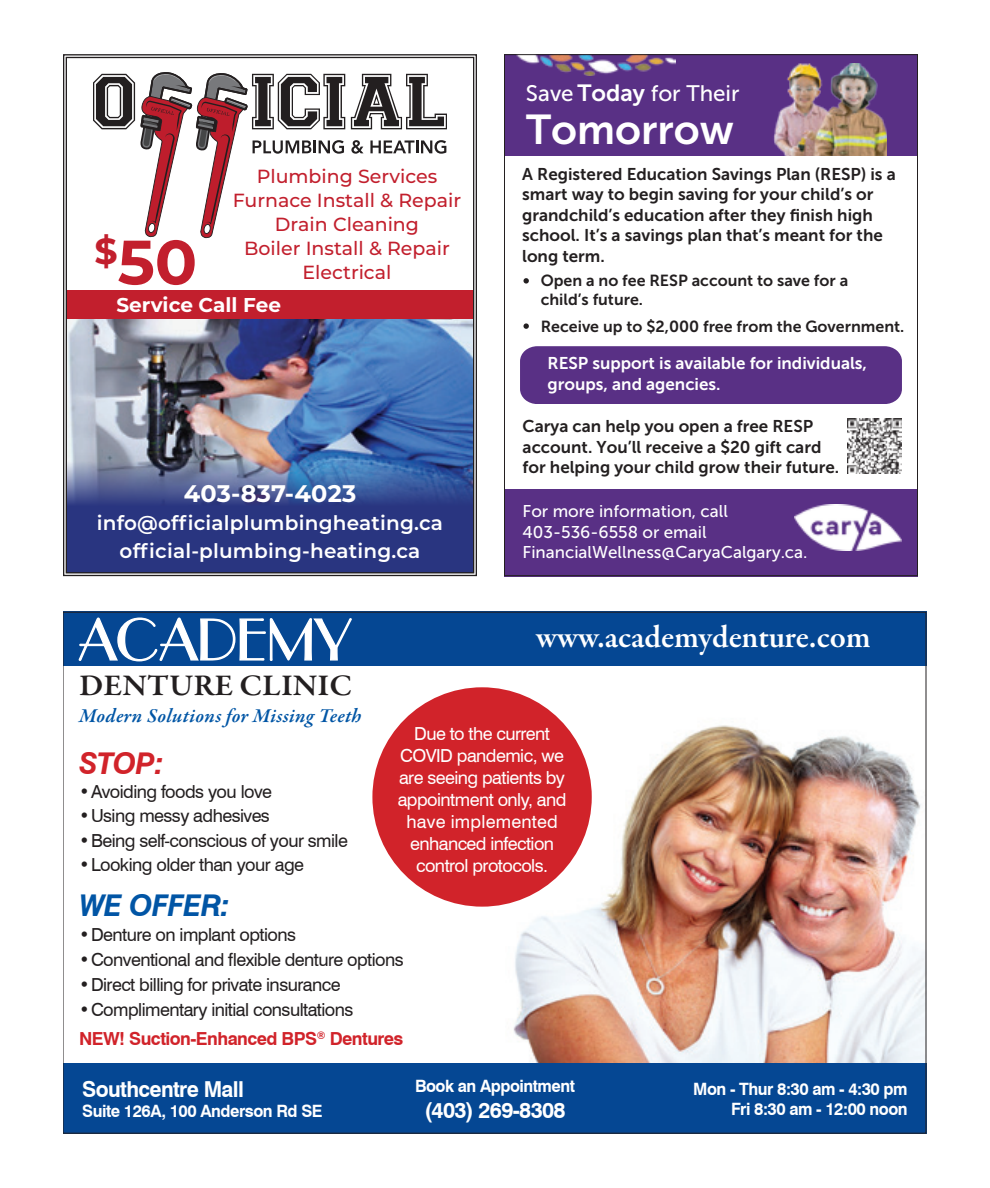
<style>
.page{position:relative;width:990px;height:1188px;background:#fff}
.page>*{position:absolute;margin:0;border:0;box-sizing:border-box;transform-origin:0 0}
.t1{font:700 62.4px "Montserrat";color:#c21f2d}
.t2{font:55.8px "Parisian BT";color:#fff;scale:1.05 1}
.t3{font:41.6px "Museo Sans 700";color:#fff}
.t4{font:600 32px "Garamond Premr Pro";letter-spacing:-.005em;color:#fff}
.t5{font:600 30.4px "Garamond Premr Pro";letter-spacing:.005em;color:#231f20;scale:1.05 1}
.t6{font:italic 700 30px "Swiss 721 BT";letter-spacing:-.03em;color:#0155a5}
.t7{font:italic 700 30px "Swiss 721 BT";color:#d1232a}
.t8{font:700 24px "Montserrat";letter-spacing:.01em;color:#fff}
.t9{font:22.4px "Museo Sans 500";color:#fff}
.t10{font:700 22px "Swiss 721 BT";letter-spacing:-.03em;color:#fff}
.t11{font:600 20px/28.4px "Montserrat";letter-spacing:.01em;color:#fff;text-align:center}
.t12{font:italic 600 20px "Garamond Premr Pro";letter-spacing:.015em;color:#0155a5}
.t13{font:700 20px "Montserrat";color:#fff}
.t14{font:500 19px/24px "Montserrat";color:#c21f2d;text-align:center}
.t15{font:18px/29px "Swiss 721 BT";letter-spacing:-.03em;color:#231f20}
.t16{font:18px/22px "Swiss 721 BT";letter-spacing:-.03em;color:#fff;text-align:center}
.t17{font:17px/20.4px "Museo Sans 700";color:#231f20}
.t18{font:700 17px/20.4px "Swiss 721 BT";letter-spacing:-.03em;color:#fff;text-align:right}
.t19{font:17px/20.4px "Museo Sans 500";color:#fff}
.t20{font:17px/20.4px "Museo Sans 700";color:#fff}
.t21{font:16px/19.2px "Museo Sans 700";color:#231f20}
.s1{font-family:"Museo Sans 700";font-size:23.4px}
.s2{font-weight:700;color:#d1232a}
</style>
<div class="page">
<img style="left:63px;top:54px;width:414px;height:522px">
<img style="left:513px;top:694px;width:414px;height:369px">
<div style="left:63px;top:612px;width:864px;height:54px;background:#054793"></div>
<svg style="left:78px;top:617px;width:274px;height:45px"></svg>
<div style="left:63px;top:1063px;width:864px;height:71px;background:#054793"></div>
<div style="left:372px;top:687px;width:220px;height:220px;background:#d1232a;border-radius:50%"></div>
<div style="left:520px;top:346px;width:382px;height:58px;background:#593085"></div>
<div style="left:504px;top:54px;width:414px;height:102px;background:#593085"></div>
<div style="left:504px;top:489px;width:414px;height:87px;background:#593085"></div>
<img style="left:794px;top:504px;width:108px;height:47px">
<img style="left:773px;top:63px;width:114px;height:93px">
<img style="left:516px;top:56px;width:160px;height:19px">
<img style="left:847px;top:418px;width:55px;height:55px">
<svg style="left:524px;top:278px;width:5px;height:6px"></svg>
<svg style="left:524px;top:323px;width:5px;height:6px"></svg>
<p class="t9" style="left:526px;top:81px;width:215px">Save <span class="s1">Today</span> for Their</p>
<p class="t14" style="left:233px;top:164px;width:230px">Plumbing Services<br>Furnace Install &amp; Repair<br>Drain Cleaning<br>Boiler Install &amp; Repair<br>Electrical</p>
<p class="t1" style="left:95px;top:217px;width:104px"><sup>$</sup>50</p>
<p class="t13" style="left:116px;top:291px;width:166px">Service Call Fee</p>
<p class="t8" style="left:184px;top:476px;width:174px">403-837-4023</p>
<p class="t11" style="left:97px;top:508px;width:348px">info@officialplumbingheating.ca official-plumbing-heating.ca</p>
<p class="t2" style="left:79px;top:606px;width:261px">ACADEMY</p>
<p class="t5" style="left:79px;top:667px;width:262px">DENTURE CLINIC</p>
<p class="t3" style="left:526px;top:106px;width:209px">Tomorrow</p>
<p class="t17" style="left:522px;top:164px;width:375px">A Registered Education Savings Plan (RESP) is a smart way to begin saving for your child’s or grandchild’s education after they finish high school. It’s a savings plan that’s meant for the long term.</p>
<p class="t21" style="left:541px;top:271px;width:309px">Open a no fee RESP account to save for a child’s future.</p>
<p class="t21" style="left:541px;top:316px;width:365px">Receive up to $2,000 free from the Government.</p>
<p class="t20" style="left:548px;top:353px;width:321px">RESP support is available for individuals, groups, and agencies.</p>
<p class="t17" style="left:523px;top:416px;width:318px">Carya can help you open a free RESP account. You’ll receive a $20 gift card for helping your child grow their future.</p>
<p class="t19" style="left:523px;top:501px;width:287px">For more information, call<br>403-536-6558 or email<br>FinancialWellness@CaryaCalgary.ca.</p>
<p class="t4" style="left:536px;top:617px;width:336px">www.academydenture.com</p>
<p class="t12" style="left:79px;top:704px;width:284px">Modern Solutions for Missing Teeth</p>
<p class="t7" style="left:79px;top:742px;width:86px">STOP:</p>
<p class="t15" style="left:79px;top:777px;width:195px">• Avoiding foods you love</p>
<p class="t15" style="left:79px;top:801px;width:192px">• Using messy adhesives</p>
<p class="t15" style="left:79px;top:825px;width:270px">• Being self-conscious of your smile</p>
<p class="t15" style="left:79px;top:849px;width:226px">• Looking older than your age</p>
<p class="t16" style="left:398px;top:722px;width:170px">Due to the current<br>COVID pandemic, we are seeing patients by appointment only, and have implemented enhanced infection control protocols.</p>
<p class="t6" style="left:79px;top:884px;width:152px">WE OFFER:</p>
<p class="t15" style="left:79px;top:919px;width:219px">• Denture on implant options</p>
<p class="t15" style="left:79px;top:944px;width:326px">• Conventional and flexible denture options</p>
<p class="t15" style="left:79px;top:969px;width:263px">• Direct billing for private insurance</p>
<p class="t15" style="left:79px;top:995px;width:326px">• Complimentary initial consultations<br><span class="s2">NEW! Suction-Enhanced BPS</span><sup>®</sup> <span class="s2">Dentures</span></p>
<p class="t10" style="left:82px;top:1074px;width:163px">Southcentre Mall</p>
<p class="t18" style="left:82px;top:1100px;width:242px">Suite 126A, 100 Anderson Rd SE</p>
<p class="t18" style="left:415px;top:1075px;width:161px">Book an Appointment</p>
<p class="t10" style="left:424px;top:1095px;width:143px">(403) 269-8308</p>
<p class="t18" style="left:693px;top:1078px;width:216px">Mon - Thur 8:30 am - 4:30 pm<br>Fri 8:30 am - 12:00 noon</p>
</div>
